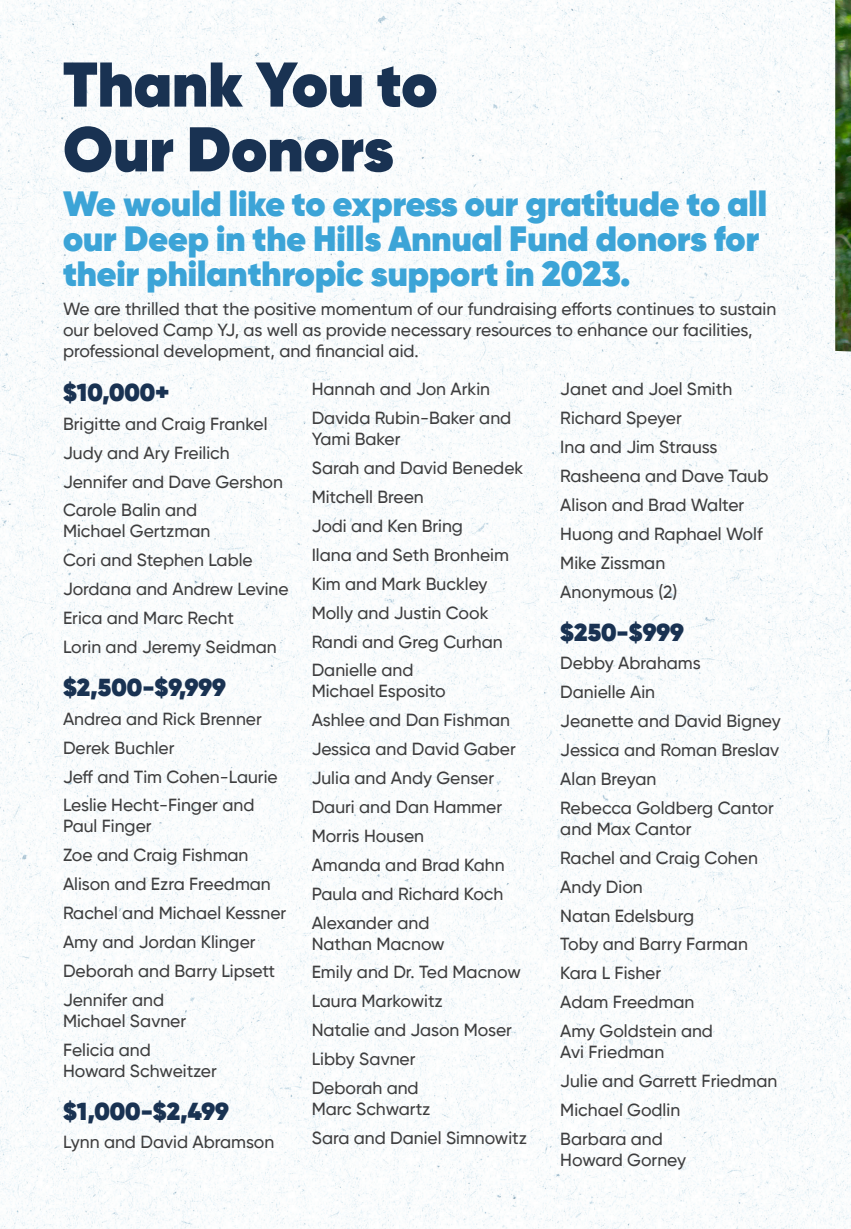
<style>
.page{position:relative;width:851px;height:1229px;background:#fff}
.page>*{position:absolute;margin:0;border:0;box-sizing:border-box;transform-origin:0 0}
.Paragraph_Style_1{font:800 63px/64.8px "Gilroy";color:#193252}
.Paragraph_Style_1-2{font:800 35px/35px "Gilroy";color:#3ca4d7}
.Paragraph_Style_1-3{font:800 24.5px "Gilroy";color:#193252}
.Paragraph_Style_1-4{font:500 17.5px/21px "Gilroy";color:#3e3e3f}
</style>
<div class="page">
<img style="left:0;top:0;width:850px;height:1228px">
<img style="left:835px;top:0;width:15px;height:351px">
<p class="Paragraph_Style_1" style="left:63px;top:52px;width:376px">Thank You to<br>Our Donors</p>
<p class="Paragraph_Style_1-2" style="left:63px;top:186px;width:705px">We would like to express our gratitude to all our Deep in the Hills Annual Fund donors for their philanthropic support in 2023.</p>
<p class="Paragraph_Style_1-4" style="left:63px;top:298px;width:714px">We are thrilled that the positive momentum of our fundraising efforts continues to sustain our beloved Camp YJ, as well as provide necessary resources to enhance our facilities, professional development, and financial aid.</p>
<p class="Paragraph_Style_1-3" style="left:63px;top:376px;width:108px">$10,000+</p>
<p class="Paragraph_Style_1-4" style="left:63px;top:413px;width:206px">Brigitte and Craig Frankel</p>
<p class="Paragraph_Style_1-4" style="left:63px;top:442px;width:168px">Judy and Ary Freilich</p>
<p class="Paragraph_Style_1-4" style="left:63px;top:471px;width:221px">Jennifer and Dave Gershon</p>
<p class="Paragraph_Style_1-4" style="left:63px;top:499px;width:149px">Carole Balin and<br>Michael Gertzman</p>
<p class="Paragraph_Style_1-4" style="left:63px;top:549px;width:191px">Cori and Stephen Lable</p>
<p class="Paragraph_Style_1-4" style="left:63px;top:578px;width:227px">Jordana and Andrew Levine</p>
<p class="Paragraph_Style_1-4" style="left:63px;top:607px;width:173px">Erica and Marc Recht</p>
<p class="Paragraph_Style_1-4" style="left:63px;top:636px;width:215px">Lorin and Jeremy Seidman</p>
<p class="Paragraph_Style_1-3" style="left:63px;top:671px;width:164px">$2,500-$9,999</p>
<p class="Paragraph_Style_1-4" style="left:63px;top:708px;width:200px">Andrea and Rick Brenner</p>
<p class="Paragraph_Style_1-4" style="left:63px;top:737px;width:113px">Derek Buchler</p>
<p class="Paragraph_Style_1-4" style="left:63px;top:765px;width:216px">Jeff and Tim Cohen-Laurie</p>
<p class="Paragraph_Style_1-4" style="left:63px;top:794px;width:193px">Leslie Hecht-Finger and<br>Paul Finger</p>
<p class="Paragraph_Style_1-4" style="left:63px;top:844px;width:187px">Zoe and Craig Fishman</p>
<p class="Paragraph_Style_1-4" style="left:63px;top:873px;width:209px">Alison and Ezra Freedman</p>
<p class="Paragraph_Style_1-4" style="left:63px;top:902px;width:225px">Rachel and Michael Kessner</p>
<p class="Paragraph_Style_1-4" style="left:63px;top:931px;width:194px">Amy and Jordan Klinger</p>
<p class="Paragraph_Style_1-4" style="left:63px;top:960px;width:214px">Deborah and Barry Lipsett</p>
<p class="Paragraph_Style_1-4" style="left:63px;top:989px;width:125px">Jennifer and<br>Michael Savner</p>
<p class="Paragraph_Style_1-4" style="left:63px;top:1038px;width:155px">Felicia and<br>Howard Schweitzer</p>
<p class="Paragraph_Style_1-3" style="left:63px;top:1095px;width:167px">$1,000-$2,499</p>
<p class="Paragraph_Style_1-4" style="left:63px;top:1131px;width:213px">Lynn and David Abramson</p>
<p class="Paragraph_Style_1-4" style="left:560px;top:378px;width:173px">Janet and Joel Smith</p>
<p class="Paragraph_Style_1-4" style="left:560px;top:407px;width:123px">Richard Speyer</p>
<p class="Paragraph_Style_1-4" style="left:560px;top:436px;width:158px">Ina and Jim Strauss</p>
<p class="Paragraph_Style_1-4" style="left:560px;top:465px;width:210px">Rasheena and Dave Taub</p>
<p class="Paragraph_Style_1-4" style="left:560px;top:494px;width:185px">Alison and Brad Walter</p>
<p class="Paragraph_Style_1-4" style="left:560px;top:523px;width:204px">Huong and Raphael Wolf</p>
<p class="Paragraph_Style_1-4" style="left:560px;top:552px;width:106px">Mike Zissman</p>
<p class="Paragraph_Style_1-4" style="left:560px;top:581px;width:119px">Anonymous (2)</p>
<p class="Paragraph_Style_1-3" style="left:560px;top:616px;width:125px">$250-$999</p>
<p class="Paragraph_Style_1-4" style="left:560px;top:652px;width:142px">Debby Abrahams</p>
<p class="Paragraph_Style_1-4" style="left:560px;top:681px;width:96px">Danielle Ain</p>
<p class="Paragraph_Style_1-4" style="left:560px;top:710px;width:222px">Jeanette and David Bigney</p>
<p class="Paragraph_Style_1-4" style="left:560px;top:739px;width:220px">Jessica and Roman Breslav</p>
<p class="Paragraph_Style_1-4" style="left:560px;top:768px;width:97px">Alan Breyan</p>
<p class="Paragraph_Style_1-4" style="left:560px;top:797px;width:215px">Rebecca Goldberg Cantor and Max Cantor</p>
<p class="Paragraph_Style_1-4" style="left:560px;top:847px;width:199px">Rachel and Craig Cohen</p>
<p class="Paragraph_Style_1-4" style="left:560px;top:875px;width:84px">Andy Dion</p>
<p class="Paragraph_Style_1-4" style="left:560px;top:904px;width:135px">Natan Edelsburg</p>
<p class="Paragraph_Style_1-4" style="left:560px;top:933px;width:189px">Toby and Barry Farman</p>
<p class="Paragraph_Style_1-4" style="left:560px;top:962px;width:102px">Kara L Fisher</p>
<p class="Paragraph_Style_1-4" style="left:560px;top:991px;width:135px">Adam Freedman</p>
<p class="Paragraph_Style_1-4" style="left:560px;top:1020px;width:154px">Amy Goldstein and<br>Avi Friedman</p>
<p class="Paragraph_Style_1-4" style="left:560px;top:1070px;width:218px">Julie and Garrett Friedman</p>
<p class="Paragraph_Style_1-4" style="left:560px;top:1099px;width:121px">Michael Godlin</p>
<p class="Paragraph_Style_1-4" style="left:560px;top:1127px;width:127px">Barbara and<br>Howard Gorney</p>
<p class="Paragraph_Style_1-4" style="left:312px;top:378px;width:180px">Hannah and Jon Arkin</p>
<p class="Paragraph_Style_1-4" style="left:312px;top:407px;width:201px">Davida Rubin-Baker and<br>Yami Baker</p>
<p class="Paragraph_Style_1-4" style="left:312px;top:457px;width:213px">Sarah and David Benedek</p>
<p class="Paragraph_Style_1-4" style="left:312px;top:486px;width:114px">Mitchell Breen</p>
<p class="Paragraph_Style_1-4" style="left:312px;top:515px;width:153px">Jodi and Ken Bring</p>
<p class="Paragraph_Style_1-4" style="left:312px;top:544px;width:199px">Ilana and Seth Bronheim</p>
<p class="Paragraph_Style_1-4" style="left:312px;top:573px;width:177px">Kim and Mark Buckley</p>
<p class="Paragraph_Style_1-4" style="left:312px;top:602px;width:178px">Molly and Justin Cook</p>
<p class="Paragraph_Style_1-4" style="left:312px;top:630px;width:192px">Randi and Greg Curhan</p>
<p class="Paragraph_Style_1-4" style="left:312px;top:659px;width:136px">Danielle and<br>Michael Esposito</p>
<p class="Paragraph_Style_1-4" style="left:312px;top:709px;width:200px">Ashlee and Dan Fishman</p>
<p class="Paragraph_Style_1-4" style="left:312px;top:738px;width:205px">Jessica and David Gaber</p>
<p class="Paragraph_Style_1-4" style="left:312px;top:767px;width:184px">Julia and Andy Genser</p>
<p class="Paragraph_Style_1-4" style="left:312px;top:796px;width:192px">Dauri and Dan Hammer</p>
<p class="Paragraph_Style_1-4" style="left:312px;top:825px;width:114px">Morris Housen</p>
<p class="Paragraph_Style_1-4" style="left:312px;top:854px;width:194px">Amanda and Brad Kahn</p>
<p class="Paragraph_Style_1-4" style="left:312px;top:882px;width:193px">Paula and Richard Koch</p>
<p class="Paragraph_Style_1-4" style="left:312px;top:911px;width:134px">Alexander and<br>Nathan Macnow</p>
<p class="Paragraph_Style_1-4" style="left:312px;top:961px;width:211px">Emily and Dr. Ted Macnow</p>
<p class="Paragraph_Style_1-4" style="left:312px;top:990px;width:132px">Laura Markowitz</p>
<p class="Paragraph_Style_1-4" style="left:312px;top:1019px;width:202px">Natalie and Jason Moser</p>
<p class="Paragraph_Style_1-4" style="left:312px;top:1048px;width:105px">Libby Savner</p>
<p class="Paragraph_Style_1-4" style="left:312px;top:1077px;width:120px">Deborah and<br>Marc Schwartz</p>
<p class="Paragraph_Style_1-4" style="left:312px;top:1127px;width:217px">Sara and Daniel Simnowitz</p>
</div>
